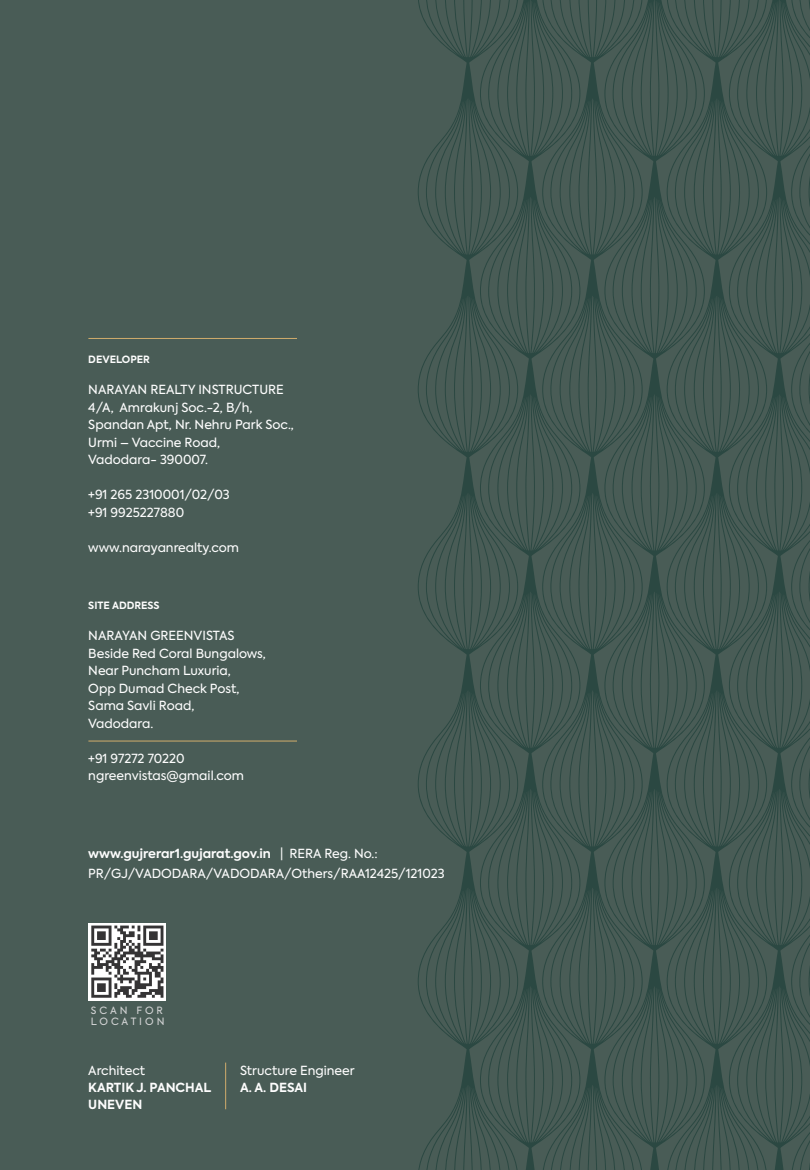
<style>
.page{position:relative;width:810px;height:1170px;background:#495c56}
.page>*{position:absolute;margin:0;border:0;box-sizing:border-box;transform-origin:0 0}
.t1{font:12.5px/17.5px "Axiforma";color:#fdfdfd}
.t2{font:700 12.5px/17.4px "Axiforma";color:#fdfdfd}
.t3{font:700 10px "Axiforma";color:#fdfdfd}
.t4{font:10px/11.4px "Axiforma";letter-spacing:.3em;color:#d2d3d4}
.s1{font-weight:700}
</style>
<div class="page">
<svg style="left:418px;top:0;width:392px;height:1170px"></svg>
<hr style="left:88px;top:338px;width:209px;height:1px;background:#d1ad6c">
<hr style="left:88px;top:741px;width:209px;height:1px;background:#d1ad6c">
<svg style="left:88px;top:923px;width:78px;height:78px"></svg>
<svg style="left:91px;top:926px;width:72px;height:72px;background:#969596"></svg>
<hr style="left:225px;top:1063px;width:1px;height:46px;background:#d1ad6c">
<p class="t3" style="left:88px;top:355px;width:63px">DEVELOPER</p>
<p class="t1" style="left:88px;top:382px;width:207px">NARAYAN REALTY INSTRUCTURE<br>4/A, Amrakunj Soc.-2, B/h,<br>Spandan Apt, Nr. Nehru Park Soc.,<br>Urmi – Vaccine Road,<br>Vadodara- 390007.</p>
<p class="t1" style="left:88px;top:487px;width:143px">+91 265 2310001/02/03 +91 9925227880</p>
<p class="t1" style="left:88px;top:540px;width:152px">www.narayanrealty.com</p>
<p class="t3" style="left:88px;top:601px;width:73px">SITE ADDRESS</p>
<p class="t1" style="left:88px;top:628px;width:179px">NARAYAN GREENVISTAS<br>Beside Red Coral Bungalows,<br>Near Puncham Luxuria,<br>Opp Dumad Check Post,<br>Sama Savli Road,<br>Vadodara.</p>
<p class="t1" style="left:88px;top:751px;width:157px">+91 97272 70220 ngreenvistas@gmail.com</p>
<p class="t1" style="left:88px;top:845px;width:358px;line-height:19.9px"><span class="s1">www.gujrerar1.gujarat.gov.in</span> | RERA Reg. No.:<br>PR/GJ/VADODARA/VADODARA/Others/RAA12425/121023</p>
<p class="t4" style="left:91px;top:1005px;width:75px">SCAN FOR<br>LOCATION</p>
<p class="t1" style="left:88px;top:1062px;width:58px">Architect</p>
<p class="t2" style="left:88px;top:1080px;width:124px">KARTIK J. PANCHAL<br>UNEVEN</p>
<p class="t1" style="left:240px;top:1062px;width:116px">Structure Engineer</p>
<p class="t2" style="left:240px;top:1080px;width:68px">A. A. DESAI</p>
</div>
